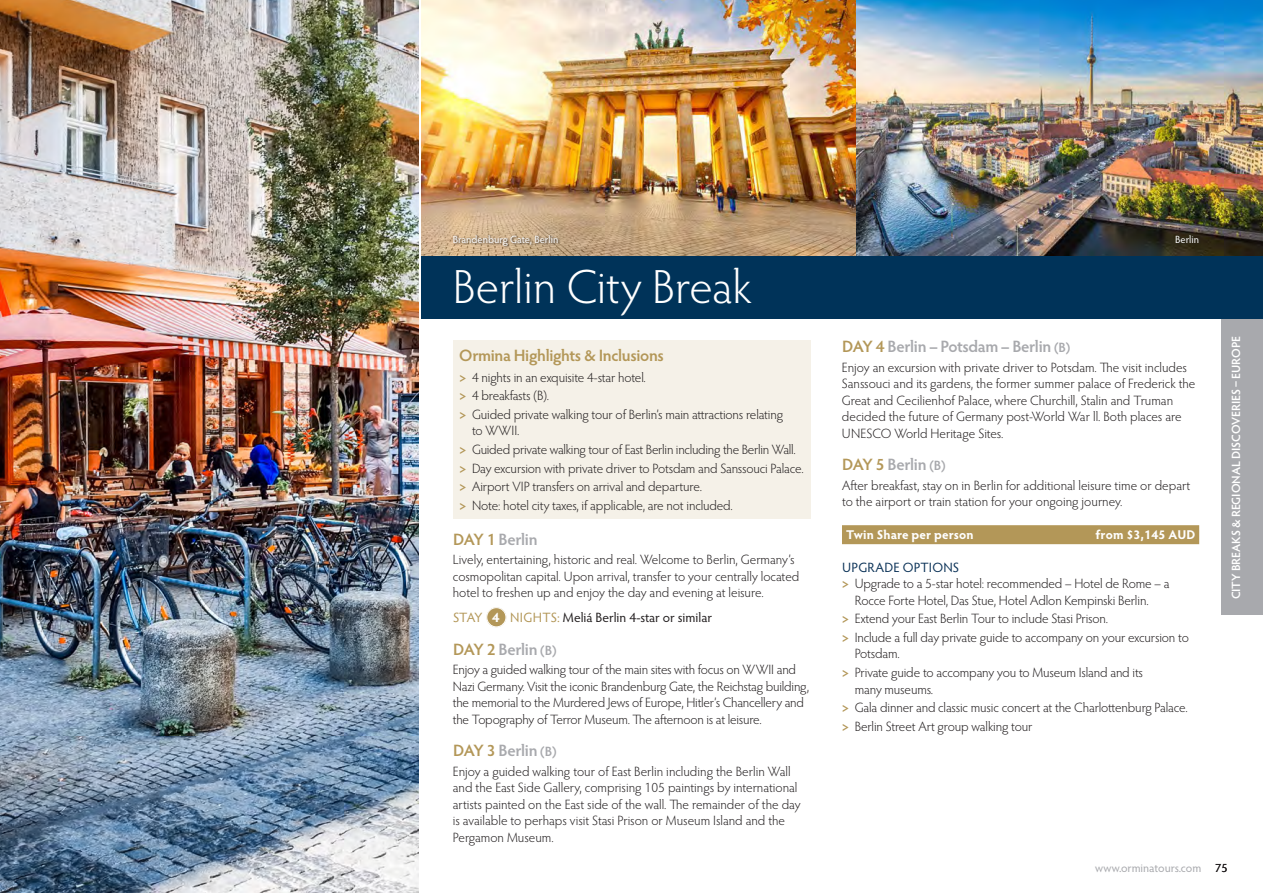
<style>
.page{position:relative;width:1263px;height:893px;background:#fff}
.page>*{position:absolute;margin:0;border:0;box-sizing:border-box;transform-origin:0 0}
.t1{font:300 48px "Hypatia Sans Pro";color:#fff}
.t2{font:600 16.5px "Hypatia Sans Pro";letter-spacing:-.02em;color:#a8a9ad}
.t3{font:600 16.5px "Hypatia Sans Pro";letter-spacing:-.02em;color:#b39758}
.t4{font:300 13.5px/16.5px "Hypatia Sans Pro";letter-spacing:-.01em;color:#231f20}
.t5{font:13.5px "Hypatia Sans Pro";color:#231f20}
.t6{font:13.5px "Hypatia Sans Pro";letter-spacing:.02em;color:#0d3459}
.t7{font:700 12.75px "Hypatia Sans Pro";letter-spacing:.01em;color:#fff}
.t8{font:600 12px "Hypatia Sans Pro";letter-spacing:-.005em;color:#fff}
.t9{font:12px "Hypatia Sans Pro";color:#a8a9ad}
.t10{font:12px "Hypatia Sans Pro";color:#231f20}
.t11{font:10.5px "Hypatia Sans Pro";color:#fff}
.s1{font-weight:600;color:#b39758}
.s2{color:#b39758}
.s3{font-weight:700;color:#fff}
.s4{font-size:13.5px}
</style>
<div class="page">
<div style="left:1221px;top:308px;width:42px;height:306px;background:#a8a9ad"></div>
<div style="left:421px;top:255px;width:842px;height:64px;background:#003359"></div>
<img style="left:421px;top:0;width:842px;height:255px">
<div style="left:454px;top:234px;width:107px;height:14px;background:#231f20;opacity:.75"></div>
<div style="left:1176px;top:234px;width:25px;height:12px;background:#2c2616"></div>
<div style="left:842px;top:525px;width:357px;height:19px;background:#b39758"></div>
<div style="left:453px;top:340px;width:357px;height:178px;background:#f5f1e8"></div>
<div style="left:486px;top:607px;width:20px;height:20px;background:#b39758;border-radius:50%"></div>
<div style="left:485px;top:606px;width:22px;height:22px;border:1px solid #fff;border-radius:50%"></div>
<div style="left:486px;top:607px;width:20px;height:20px;border:1px solid #fff;border-radius:50%"></div>
<img style="left:0;top:0;width:419px;height:893px">
<p class="t11" style="left:453px;top:232px;width:107px">Brandenburg Gate, Berlin</p>
<p class="t11" style="left:1175px;top:232px;width:26px">Berlin</p>
<h1 class="t1" style="left:453px;top:255px;width:300px">Berlin City Break</h1>
<p class="t3" style="left:459px;top:344px;width:206px">Ormina Highlights &amp; Inclusions</p>
<p class="t4" style="left:459px;top:367px;width:325px;line-height:18.6px"><span class="s1">&gt;</span> 4 nights in an exquisite 4-star hotel.<br><span class="s1">&gt;</span> 4 breakfasts (B).<br><span class="s1">&gt;</span> Guided private walking tour of Berlin’s main attractions relating</p>
<p class="t4" style="left:459px;top:421px;width:346px;line-height:18.6px;text-indent:13px">to WWII.<br><span class="s1">&gt;</span> Guided private walking tour of East Berlin including the Berlin Wall. <span class="s1">&gt;</span> Day excursion with private driver to Potsdam and Sanssouci Palace. <span class="s1">&gt;</span> Airport VIP transfers on arrival and departure.<br><span class="s1">&gt;</span> Note: hotel city taxes, if applicable, are not included.</p>
<p class="t2" style="left:453px;top:527px;width:86px"><span class="s2">DAY 1</span> Berlin</p>
<p class="t4" style="left:453px;top:551px;width:348px">Lively, entertaining, historic and real. Welcome to Berlin, Germany’s cosmopolitan capital. Upon arrival, transfer to your centrally located hotel to freshen up and enjoy the day and evening at leisure.</p>
<p class="t5" style="left:453px;top:609px;width:261px"><span class="s2">STAY</span> <span class="s3">4</span> <span class="s2">NIGHTS:</span> Meliá Berlin 4-star or similar</p>
<p class="t2" style="left:453px;top:637px;width:105px"><span class="s2">DAY 2</span> Berlin <span class="s4">(B)</span></p>
<p class="t4" style="left:453px;top:661px;width:358px">Enjoy a guided walking tour of the main sites with focus on WWII and Nazi Germany. Visit the iconic Brandenburg Gate, the Reichstag building, the memorial to the Murdered Jews of Europe, Hitler’s Chancellery and the Topography of Terror Museum. The afternoon is at leisure.</p>
<p class="t2" style="left:453px;top:739px;width:105px"><span class="s2">DAY 3</span> Berlin <span class="s4">(B)</span></p>
<p class="t4" style="left:453px;top:762px;width:349px">Enjoy a guided walking tour of East Berlin including the Berlin Wall and the East Side Gallery, comprising 105 paintings by international artists painted on the East side of the wall. The remainder of the day is available to perhaps visit Stasi Prison or Museum Island and the Pergamon Museum.</p>
<p class="t2" style="left:842px;top:335px;width:230px"><span class="s2">DAY 4</span> Berlin – Potsdam – Berlin <span class="s4">(B)</span></p>
<p class="t4" style="left:842px;top:359px;width:355px">Enjoy an excursion with private driver to Potsdam. The visit includes Sanssouci and its gardens, the former summer palace of Frederick the Great and Cecilienhof Palace, where Churchill, Stalin and Truman decided the future of Germany post-World War ll. Both places are UNESCO World Heritage Sites.</p>
<p class="t2" style="left:842px;top:453px;width:105px"><span class="s2">DAY 5</span> Berlin <span class="s4">(B)</span></p>
<p class="t4" style="left:842px;top:477px;width:350px">After breakfast, stay on in Berlin for additional leisure time or depart to the airport or train station for your ongoing journey.</p>
<p class="t7" style="left:846px;top:525px;width:129px">Twin Share per person</p>
<p class="t7" style="left:1095px;top:525px;width:101px">from $3,145 AUD</p>
<p class="t6" style="left:842px;top:558px;width:119px">UPGRADE OPTIONS</p>
<p class="t4" style="left:842px;top:575px;width:329px"><span class="s1">&gt;</span> Upgrade to a 5-star hotel: recommended – Hotel de Rome – a</p>
<p class="t4" style="left:855px;top:591px;width:295px">Rocce Forte Hotel, Das Stue, Hotel Adlon Kempinski Berlin.</p>
<p class="t4" style="left:842px;top:609px;width:348px;line-height:18.6px"><span class="s1">&gt;</span> Extend your East Berlin Tour to include Stasi Prison.<br><span class="s1">&gt;</span> Include a full day private guide to accompany on your excursion to</p>
<p class="t4" style="left:842px;top:644px;width:303px;line-height:18.6px;text-indent:13px">Potsdam.<br><span class="s1">&gt;</span> Private guide to accompany you to Museum Island and its</p>
<p class="t4" style="left:842px;top:679px;width:347px;line-height:18.6px;text-indent:13px">many museums.<br><span class="s1">&gt;</span> Gala dinner and classic music concert at the Charlottenburg Palace. <span class="s1">&gt;</span> Berlin Street Art group walking tour</p>
<p class="t9" style="left:1095px;top:860px;width:108px">www.orminatours.com</p>
<p class="t8" style="left:1228px;top:599px;width:265px;rotate:-90deg">CITY BREAKS &amp; REGIONAL DISCOVERIES – EUROPE</p>
<p class="t10" style="left:1215px;top:860px;width:14px">75</p>
</div>
